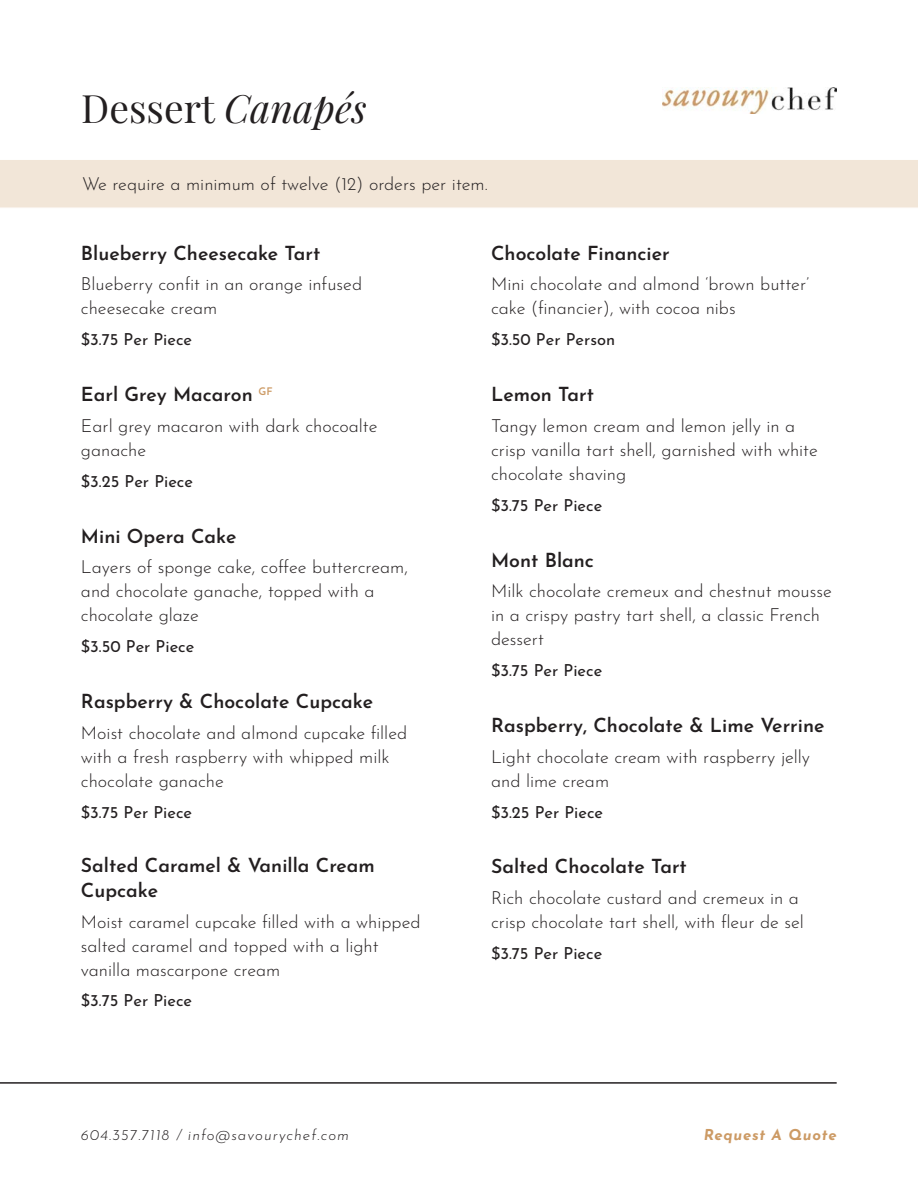
<style>
.page{position:relative;width:918px;height:1188px;background:#fff}
.page>*{position:absolute;margin:0;border:0;box-sizing:border-box;transform-origin:0 0}
.t1{font:39px "Playfair Display";color:#231f20}
.Menu_Item_Title{font:600 19.5px/25.2px "Josefin Sans";color:#231f20}
.Description_Text{font:300 18px/24px "Josefin Sans";color:#231f20}
.Menu_Text{font:300 18px "Josefin Sans";color:#231f20}
.Description_Text-2{font:16.5px "Josefin Sans";color:#231f20}
.Menu_Item_Title-2{font:16.5px "Josefin Sans";color:#231f20}
.Menu_Text-2{font:italic 300 15px "Josefin Sans";letter-spacing:.07em;color:#231f20}
.Menu_Text-3{font:italic 700 15px "Josefin Sans";letter-spacing:.05em;color:#cc9a64}
.s1{font-style:italic}
</style>
<div class="page">
<img style="left:663px;top:87px;width:174px;height:27px">
<div style="left:0;top:160px;width:918px;height:48px;background:#f2e6d8"></div>
<hr style="left:0;top:1082px;width:837px;height:2px;background:#231f20">
<p class="t1" style="left:81px;top:78px;width:287px">Dessert <span class="s1">Canapés</span></p>
<p class="Menu_Text" style="left:82px;top:170px;width:407px">We require a minimum of twelve (12) orders per item.</p>
<p class="Menu_Item_Title" style="left:81px;top:238px;width:241px">Blueberry Cheesecake Tart</p>
<p class="Description_Text" style="left:81px;top:270px;width:283px">Blueberry confit in an orange infused cheesecake cream</p>
<p class="Description_Text-2" style="left:81px;top:326px;width:113px">$3.75 Per Piece</p>
<p class="Menu_Item_Title" style="left:81px;top:379px;width:193px">Earl Grey Macaron <sup>GF</sup></p>
<p class="Description_Text" style="left:81px;top:412px;width:298px">Earl grey macaron with dark chocoalte ganache</p>
<p class="Description_Text-2" style="left:81px;top:467px;width:114px">$3.25 Per Piece</p>
<p class="Menu_Item_Title" style="left:81px;top:521px;width:157px">Mini Opera Cake</p>
<p class="Description_Text" style="left:81px;top:553px;width:329px">Layers of sponge cake, coffee buttercream, and chocolate ganache, topped with a chocolate glaze</p>
<p class="Description_Text-2" style="left:81px;top:633px;width:115px">$3.50 Per Piece</p>
<p class="Menu_Item_Title" style="left:81px;top:686px;width:294px">Raspberry &amp; Chocolate Cupcake</p>
<p class="Description_Text" style="left:81px;top:719px;width:328px">Moist chocolate and almond cupcake filled with a fresh raspberry with whipped milk chocolate ganache</p>
<p class="Description_Text-2" style="left:81px;top:798px;width:113px">$3.75 Per Piece</p>
<p class="Menu_Item_Title" style="left:81px;top:850px;width:296px">Salted Caramel &amp; Vanilla Cream<br>Cupcake</p>
<p class="Description_Text" style="left:81px;top:908px;width:341px">Moist caramel cupcake filled with a whipped salted caramel and topped with a light vanilla mascarpone cream</p>
<p class="Description_Text-2" style="left:81px;top:987px;width:113px">$3.75 Per Piece</p>
<p class="Menu_Item_Title" style="left:491px;top:238px;width:180px">Chocolate Financier</p>
<p class="Description_Text" style="left:491px;top:270px;width:320px">Mini chocolate and almond ‘brown butter’ cake (financier), with cocoa nibs</p>
<p class="Menu_Item_Title-2" style="left:491px;top:326px;width:126px">$3.50 Per Person</p>
<p class="Menu_Item_Title" style="left:491px;top:379px;width:105px">Lemon Tart</p>
<p class="Description_Text" style="left:491px;top:412px;width:328px">Tangy lemon cream and lemon jelly in a crisp vanilla tart shell, garnished with white chocolate shaving</p>
<p class="Description_Text-2" style="left:491px;top:491px;width:113px">$3.75 Per Piece</p>
<p class="Menu_Item_Title" style="left:491px;top:545px;width:104px">Mont Blanc</p>
<p class="Description_Text" style="left:491px;top:577px;width:342px">Milk chocolate cremeux and chestnut mousse in a crispy pastry tart shell, a classic French dessert</p>
<p class="Description_Text-2" style="left:491px;top:657px;width:113px">$3.75 Per Piece</p>
<p class="Menu_Item_Title" style="left:491px;top:710px;width:335px">Raspberry, Chocolate &amp; Lime Verrine</p>
<p class="Description_Text" style="left:491px;top:743px;width:321px">Light chocolate cream with raspberry jelly and lime cream</p>
<p class="Description_Text-2" style="left:491px;top:798px;width:114px">$3.25 Per Piece</p>
<p class="Menu_Item_Title" style="left:491px;top:851px;width:197px">Salted Chocolate Tart</p>
<p class="Description_Text" style="left:491px;top:884px;width:314px">Rich chocolate custard and cremeux in a crisp chocolate tart shell, with fleur de sel</p>
<p class="Description_Text-2" style="left:491px;top:939px;width:113px">$3.75 Per Piece</p>
<p class="Menu_Text-2" style="left:81px;top:1122px;width:270px">604.357.7118 / info@savourychef.com</p>
<p class="Menu_Text-3" style="left:704px;top:1122px;width:135px">Request A Quote</p>
</div>
